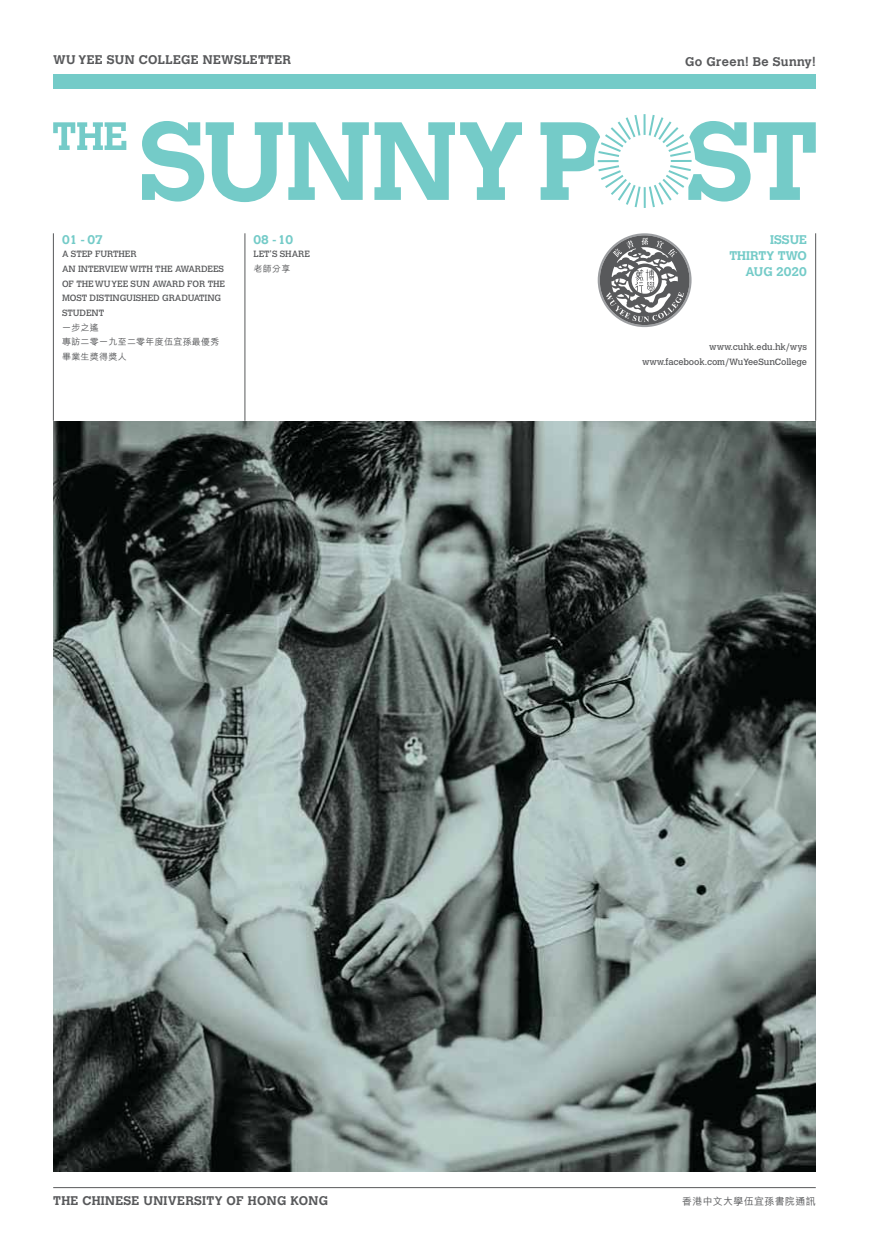
<style>
.page{position:relative;width:869px;height:1241px;background:#fff}
.page>*{position:absolute;margin:0;border:0;box-sizing:border-box;transform-origin:0 0}
.t1{font:700 12.5px "Calvert";letter-spacing:.025em;color:#58595b}
.t2{font:700 12.5px/16.2px "Calvert";color:#74cbc8;text-align:right}
.t3{font:500 10px "M Hei HK";letter-spacing:.03em;color:#58595b}
.t4{font:9px/14.6px "Calvert";letter-spacing:-.01em;color:#58595b}
.t5{font:500 9px/14.6px "M Hei HK";letter-spacing:.03em;color:#58595b}
</style>
<div class="page">
<hr style="left:53px;top:1187px;width:762px;height:1px;background:#58595b">
<svg style="left:142px;top:121px;width:673px;height:81px"></svg>
<svg style="left:53px;top:122px;width:73px;height:28px"></svg>
<hr style="left:53px;top:233px;width:1px;height:187px;background:#58595b">
<hr style="left:244px;top:233px;width:1px;height:187px;background:#58595b">
<hr style="left:815px;top:233px;width:1px;height:187px;background:#58595b">
<svg style="left:597px;top:233px;width:94px;height:94px"></svg>
<div style="left:53px;top:75px;width:762px;height:14px;background:#74cbc8"></div>
<div style="left:593px;top:110px;width:101px;height:101px;background:#fff;border-radius:50%"></div>
<hr style="left:643px;top:187px;width:2px;height:21px;background:#74cbc8">
<hr style="left:597px;top:160px;width:21px;height:2px;background:#74cbc8">
<svg style="left:598px;top:165px;width:42px;height:42px"></svg>
<hr style="left:670px;top:160px;width:21px;height:2px;background:#74cbc8">
<svg style="left:648px;top:115px;width:42px;height:42px"></svg>
<hr style="left:643px;top:114px;width:2px;height:21px;background:#74cbc8">
<svg style="left:598px;top:115px;width:42px;height:42px"></svg>
<svg style="left:649px;top:165px;width:41px;height:42px"></svg>
<img style="left:54px;top:421px;width:761px;height:750px">
<h1 class="t1" style="left:53px;top:51px;width:239px">WU YEE SUN COLLEGE NEWSLETTER</h1>
<h1 class="t1" style="left:685px;top:53px;width:132px">Go Green! Be Sunny!</h1>
<h1 class="t2" style="left:62px;top:231px;width:42px">01 - 07</h1>
<p class="t4" style="left:62px;top:247px;width:164px">A STEP FURTHER<br>AN INTERVIEW WITH THE AWARDEES<br>OF THE WU YEE SUN AWARD FOR THE<br>MOST DISTINGUISHED GRADUATING<br>STUDENT</p>
<p class="t5" style="left:62px;top:319px;width:159px">一步之遙<br>專訪二零一九至二零年度伍宜孫最優秀畢業生獎得獎人</p>
<h1 class="t2" style="left:253px;top:231px;width:41px">08 -10</h1>
<p class="t4" style="left:253px;top:247px;width:58px">LET'S SHARE</p>
<p class="t5" style="left:253px;top:261px;width:38px">老師分享</p>
<h1 class="t2" style="left:729px;top:231px;width:79px">ISSUE<br>THIRTY TWO<br>AUG 2020</h1>
<p class="t4" style="left:641px;top:340px;width:166px;text-align:right">www.cuhk.edu.hk/wys www.facebook.com/WuYeeSunCollege</p>
<h1 class="t1" style="left:53px;top:1192px;width:276px">THE CHINESE UNIVERSITY OF HONG KONG</h1>
<p class="t3" style="left:681px;top:1193px;width:135px">香港中文大學伍宜孫書院通訊</p>
</div>
